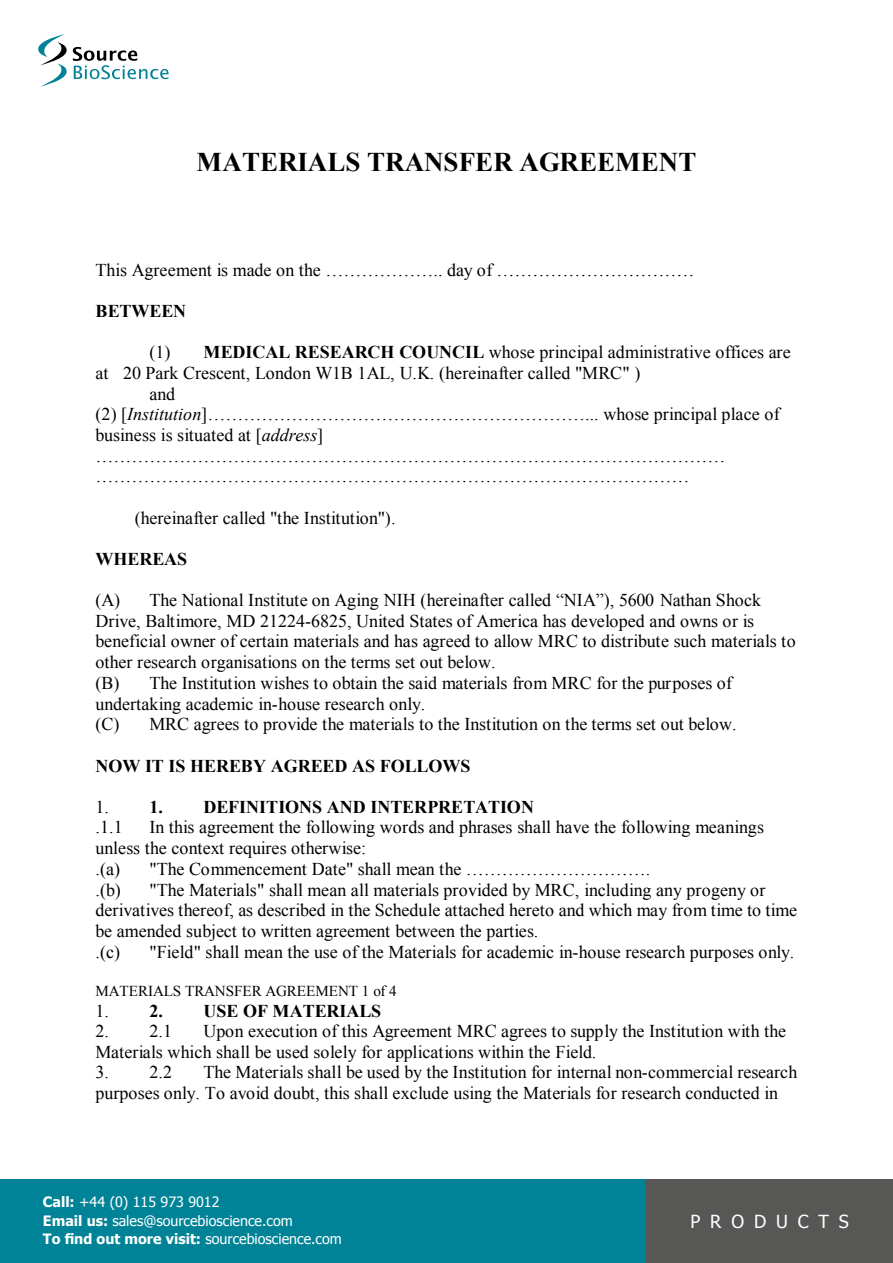
<style>
.page{position:relative;width:893px;height:1263px;background:#fff}
.page>*{position:absolute;margin:0;border:0;box-sizing:border-box;transform-origin:0 0}
.t1{font:700 27px "Times New Roman";color:#000}
.t2{font:18px/20.7px "Times New Roman";letter-spacing:-.005em;color:#000}
.t3{font:700 18px "Times New Roman";color:#000}
.t4{font:18px "Tahoma";letter-spacing:.55em;color:#fff}
.t5{font:15.15px "Times New Roman";letter-spacing:-.01em;color:#000}
.t6{font:14.25px/18.1px "Tahoma";color:#fff}
.s1{font-weight:700}
.s2{font-style:italic}
</style>
<div class="page">
<div style="left:0;top:1179px;width:893px;height:84px;background:#008396"></div>
<div style="left:646px;top:1179px;width:247px;height:84px;background:#575756"></div>
<svg style="left:38px;top:34px;width:131px;height:53px"></svg>
<h1 class="t1" style="left:197px;top:143px;width:501px">MATERIALS TRANSFER AGREEMENT</h1>
<p class="t2" style="left:95px;top:259px;width:601px">This Agreement is made on the ……………….. day of ……………………………</p>
<p class="t3" style="left:95px;top:299px;width:92px">BETWEEN</p>
<p class="t2" style="left:149px;top:342px;width:643px">(1) <span class="s1">MEDICAL RESEARCH COUNCIL</span> whose principal administrative offices are</p>
<p class="t2" style="left:95px;top:362px;width:546px">at 20 Park Crescent, London W1B 1AL, U.K. (hereinafter called "MRC" )</p>
<p class="t2" style="left:149px;top:383px;width:27px">and</p>
<p class="t2" style="left:95px;top:403px;width:686px">(2) [<span class="s2">Institution</span>]………………………………………………………... whose principal place of</p>
<p class="t2" style="left:95px;top:424px;width:229px">business is situated at [<span class="s2">address</span>]</p>
<p class="t2" style="left:95px;top:445px;width:631px">……………………………………………………………………………………………</p>
<p class="t2" style="left:95px;top:466px;width:595px">………………………………………………………………………………………</p>
<p class="t2" style="left:135px;top:507px;width:262px">(hereinafter called "the Institution").</p>
<p class="t3" style="left:95px;top:547px;width:93px">WHEREAS</p>
<p class="t2" style="left:95px;top:589px;width:702px">(A) The National Institute on Aging NIH (hereinafter called “NIA”), 5600 Nathan Shock Drive, Baltimore, MD 21224-6825, United States of America has developed and owns or is beneficial owner of certain materials and has agreed to allow MRC to distribute such materials to other research organisations on the terms set out below.<br>(B) The Institution wishes to obtain the said materials from MRC for the purposes of undertaking academic in-house research only.<br>(C) MRC agrees to provide the materials to the Institution on the terms set out below.</p>
<p class="t3" style="left:95px;top:753px;width:376px">NOW IT IS HEREBY AGREED AS FOLLOWS</p>
<p class="t2" style="left:95px;top:797px;width:69px">1. <span class="s1">1.</span></p>
<p class="t3" style="left:203px;top:795px;width:332px">DEFINITIONS AND INTERPRETATION</p>
<p class="t2" style="left:95px;top:817px;width:29px">.1.1</p>
<p class="t2" style="left:95px;top:817px;width:670px;text-indent:54px">In this agreement the following words and phrases shall have the following meanings unless the context requires otherwise:<br>.(a)</p>
<p class="t2" style="left:149px;top:858px;width:502px">"The Commencement Date" shall mean the ………………………….</p>
<p class="t2" style="left:95px;top:879px;width:703px;text-indent:54px">"The Materials" shall mean all materials provided by MRC, including any progeny or derivatives thereof, as described in the Schedule attached hereto and which may from time to time be amended subject to written agreement between the parties.<br>.(c)</p>
<p class="t2" style="left:95px;top:879px;width:27px">.(b)</p>
<p class="t2" style="left:149px;top:941px;width:646px">"Field" shall mean the use of the Materials for academic in-house research purposes only.</p>
<p class="t5" style="left:95px;top:981px;width:303px">MATERIALS TRANSFER AGREEMENT 1 of 4</p>
<p class="t2" style="left:95px;top:1000px;width:69px">1. <span class="s1">2.</span></p>
<p class="t3" style="left:203px;top:998px;width:179px">USE OF MATERIALS</p>
<p class="t2" style="left:95px;top:1020px;width:78px">2. 2.1</p>
<p class="t2" style="left:95px;top:1020px;width:692px;text-indent:108px">Upon execution of this Agreement MRC agrees to supply the Institution with the<br>Materials which shall be used solely for applications within the Field.</p>
<p class="t2" style="left:95px;top:1062px;width:78px">3. 2.2</p>
<p class="t2" style="left:95px;top:1061px;width:703px;text-indent:108px">The Materials shall be used by the Institution for internal non-commercial research purposes only. To avoid doubt, this shall exclude using the Materials for research conducted in</p>
<p class="t6" style="left:43px;top:1192px;width:251px"><span class="s1">Call:</span> +44 (0) 115 973 9012<br><span class="s1">Email us:</span> sales@sourcebioscience.com</p>
<p class="t6" style="left:43px;top:1229px;width:300px"><span class="s1">To find out more visit:</span> sourcebioscience.com</p>
<p class="t4" style="left:690px;top:1209px;width:160px">PRODUCTS</p>
</div>
